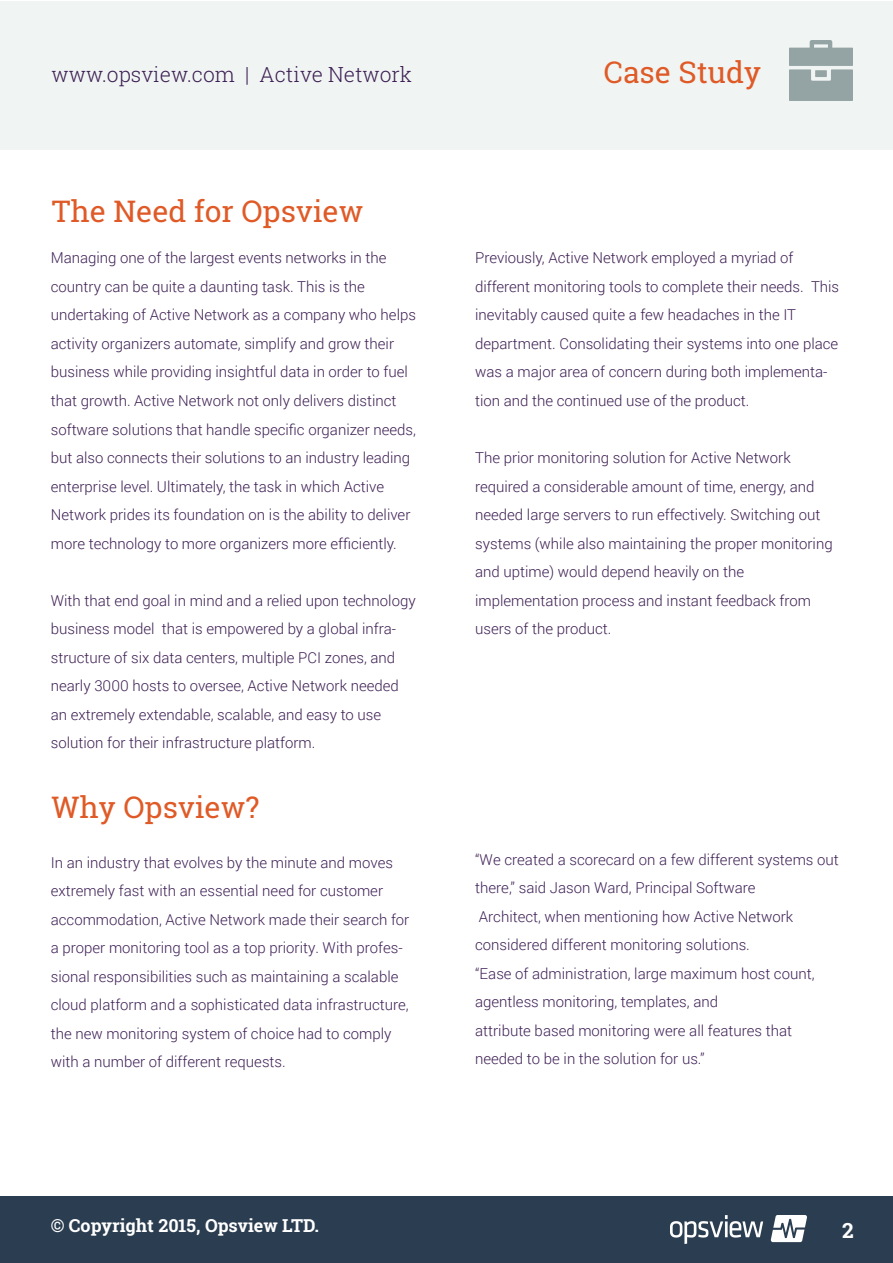
<style>
.page{position:relative;width:893px;height:1263px;background:#fff}
.page>*{position:absolute;margin:0;border:0;box-sizing:border-box;transform-origin:0 0}
.t1{font:30px "Roboto Slab";color:#df5a26}
.t2{font:300 21px "Roboto Slab";color:#3d1f53}
.t3{font:700 21px "Roboto Slab";color:#fff}
.t4{font:700 18px "Roboto Slab";color:#fff}
.t5{font:300 15px/28.5px "Roboto";color:#3d1f53}
.t6{font:300 15px/28.5px "Roboto";color:#3e2055}
</style>
<div class="page">
<div style="left:0;top:1196px;width:893px;height:67px;background:#2b3d50"></div>
<img style="left:670px;top:1215px;width:136px;height:28px">
<div style="left:0;top:1px;width:893px;height:149px;background:#f0f4f3"></div>
<img style="left:789px;top:40px;width:64px;height:61px">
<h2 class="t2" style="left:52px;top:60px;width:362px">www.opsview.com | Active Network</h2>
<h1 class="t1" style="left:604px;top:52px;width:159px">Case Study</h1>
<h1 class="t1" style="left:52px;top:191px;width:313px">The Need for Opsview</h1>
<p class="t5" style="left:51px;top:243px;width:367px">Managing one of the largest events networks in the country can be quite a daunting task. This is the undertaking of Active Network as a company who helps activity organizers automate, simplify and grow their business while providing insightful data in order to fuel that growth. Active Network not only delivers distinct software solutions that handle specific organizer needs, but also connects their solutions to an industry leading enterprise level. Ultimately, the task in which Active Network prides its foundation on is the ability to deliver more technology to more organizers more efficiently.</p>
<p class="t5" style="left:51px;top:585px;width:366px">With that end goal in mind and a relied upon technology business model that is empowered by a global infra&shy;structure of six data centers, multiple PCI zones, and nearly 3000 hosts to oversee, Active Network needed an extremely extendable, scalable, and easy to use solution for their infrastructure platform.</p>
<h1 class="t1" style="left:52px;top:787px;width:209px">Why Opsview?</h1>
<p class="t6" style="left:51px;top:847px;width:360px">In an industry that evolves by the minute and moves extremely fast with an essential need for customer accommodation, Active Network made their search for a proper monitoring tool as a top priority. With profes&shy;sional responsibilities such as maintaining a scalable cloud platform and a sophisticated data infrastructure, the new monitoring system of choice had to comply with a number of different requests.</p>
<p class="t4" style="left:51px;top:1213px;width:270px">© Copyright 2015, Opsview LTD.</p>
<p class="t5" style="left:475px;top:243px;width:366px">Previously, Active Network employed a myriad of different monitoring tools to complete their needs. This inevitably caused quite a few headaches in the IT department. Consolidating their systems into one place was a major area of concern during both implementa&shy;tion and the continued use of the product.</p>
<p class="t5" style="left:475px;top:443px;width:359px">The prior monitoring solution for Active Network required a considerable amount of time, energy, and needed large servers to run effectively. Switching out systems (while also maintaining the proper monitoring and uptime) would depend heavily on the implementation process and instant feedback from users of the product.</p>
<p class="t6" style="left:475px;top:845px;width:365px">“We created a scorecard on a few different systems out there,” said Jason Ward, Principal Software<br>Architect, when mentioning how Active Network considered different monitoring solutions.<br>“Ease of administration, large maximum host count, agentless monitoring, templates, and<br>attribute based monitoring were all features that needed to be in the solution for us.”</p>
<h2 class="t3" style="left:842px;top:1215px;width:13px">2</h2>
</div>
